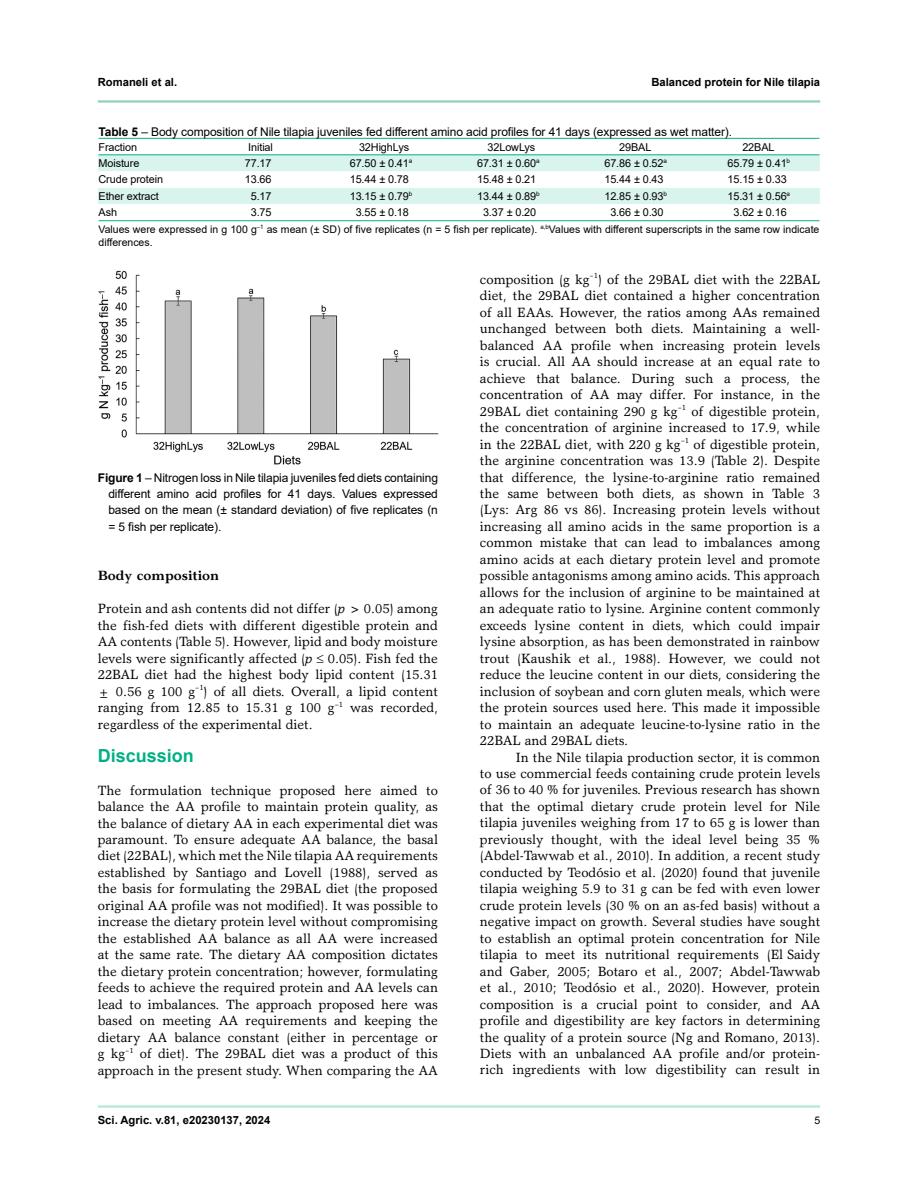
<style>
.page{position:relative;width:918px;height:1188px;background:#fff}
.page>*{position:absolute;margin:0;border:0;box-sizing:border-box;transform-origin:0 0}
.t1{font:700 18px "Arial";color:#00b085}
.t2{font:13.5px/16.5px "Garth Graphic";color:#000;text-align:justify}
.t3{font:700 13.5px "Garth Graphic";color:#000}
.t4{font:12px/16.5px "Arial";letter-spacing:-.01em;color:#000;text-align:justify}
.t5{font:700 11.25px "Arial";color:#000}
.t6{font:10.8px "Arial";letter-spacing:-.01em;color:#000}
.t7{font:10.5px/12.6px "Arial";color:#000}
.s1{font-weight:700}
.s2{font-style:italic}
</style>
<div class="page">
<hr style="left:98px;top:1105px;width:722px;height:3px;background:#b3e7db">
<hr style="left:98px;top:100px;width:722px;height:3px;background:#92d2bb">
<svg style="left:98px;top:137px;width:722px;height:85px"></svg>
<svg style="left:98px;top:155px;width:722px;height:66px"></svg>
<hr style="left:99px;top:138px;width:103px;height:1px;background:#00b085">
<hr style="left:202px;top:138px;width:117px;height:1px;background:#00b085">
<hr style="left:319px;top:138px;width:127px;height:1px;background:#00b085">
<hr style="left:446px;top:138px;width:128px;height:1px;background:#00b085">
<hr style="left:574px;top:138px;width:123px;height:1px;background:#00b085">
<hr style="left:697px;top:138px;width:122px;height:1px;background:#00b085">
<hr style="left:99px;top:154px;width:103px;height:1px;background:#00b085">
<hr style="left:202px;top:154px;width:117px;height:1px;background:#00b085">
<hr style="left:319px;top:154px;width:127px;height:1px;background:#00b085">
<hr style="left:446px;top:154px;width:128px;height:1px;background:#00b085">
<hr style="left:574px;top:154px;width:123px;height:1px;background:#00b085">
<hr style="left:697px;top:154px;width:122px;height:1px;background:#00b085">
<hr style="left:99px;top:220px;width:103px;height:1px;background:#00b085">
<hr style="left:202px;top:220px;width:117px;height:1px;background:#00b085">
<hr style="left:319px;top:220px;width:127px;height:1px;background:#00b085">
<hr style="left:446px;top:220px;width:128px;height:1px;background:#00b085">
<hr style="left:574px;top:220px;width:123px;height:1px;background:#00b085">
<hr style="left:697px;top:220px;width:122px;height:1px;background:#00b085">
<img style="left:98px;top:270px;width:340px;height:195px">
<p class="t5" style="left:98px;top:74px;width:81px">Romaneli et al.</p>
<p class="t5" style="left:651px;top:74px;width:170px">Balanced protein for Nile tilapia</p>
<p class="t4" style="left:99px;top:123px;width:635px"><span class="s1">Table 5</span> – Body composition of Nile tilapia juveniles fed different amino acid profiles for 41 days (expressed as wet matter).</p>
<p class="t6" style="left:99px;top:139px;width:40px">Fraction</p>
<p class="t6" style="left:248px;top:139px;width:26px">Initial</p>
<p class="t6" style="left:359px;top:139px;width:52px">32HighLys</p>
<p class="t6" style="left:488px;top:139px;width:49px">32LowLys</p>
<p class="t6" style="left:619px;top:139px;width:34px">29BAL</p>
<p class="t6" style="left:742px;top:139px;width:34px">22BAL</p>
<p class="t6" style="left:99px;top:156px;width:42px">Moisture</p>
<p class="t6" style="left:245px;top:156px;width:28px">77.17</p>
<p class="t6" style="left:350px;top:156px;width:64px">67.50 ± 0.41<sup>a</sup></p>
<p class="t6" style="left:477px;top:156px;width:64px">67.31 ± 0.60<sup>a</sup></p>
<p class="t6" style="left:604px;top:156px;width:64px">67.86 ± 0.52<sup>a</sup></p>
<p class="t6" style="left:728px;top:156px;width:64px">65.79 ± 0.41<sup>b</sup></p>
<p class="t6" style="left:99px;top:172px;width:66px">Crude protein</p>
<p class="t6" style="left:245px;top:172px;width:28px">13.66</p>
<p class="t6" style="left:350px;top:172px;width:61px">15.44 ± 0.78</p>
<p class="t6" style="left:477px;top:172px;width:61px">15.48 ± 0.21</p>
<p class="t6" style="left:604px;top:172px;width:61px">15.44 ± 0.43</p>
<p class="t6" style="left:728px;top:172px;width:61px">15.15 ± 0.33</p>
<p class="t6" style="left:99px;top:189px;width:62px">Ether extract</p>
<p class="t6" style="left:251px;top:189px;width:22px">5.17</p>
<p class="t6" style="left:350px;top:189px;width:64px">13.15 ± 0.79<sup>b</sup></p>
<p class="t6" style="left:477px;top:189px;width:64px">13.44 ± 0.89<sup>b</sup></p>
<p class="t6" style="left:604px;top:189px;width:64px">12.85 ± 0.93<sup>b</sup></p>
<p class="t6" style="left:728px;top:189px;width:64px">15.31 ± 0.56<sup>a</sup></p>
<p class="t6" style="left:99px;top:205px;width:20px">Ash</p>
<p class="t6" style="left:251px;top:205px;width:22px">3.75</p>
<p class="t6" style="left:356px;top:205px;width:55px">3.55 ± 0.18</p>
<p class="t6" style="left:483px;top:205px;width:55px">3.37 ± 0.20</p>
<p class="t6" style="left:610px;top:205px;width:55px">3.66 ± 0.30</p>
<p class="t6" style="left:733px;top:205px;width:55px">3.62 ± 0.16</p>
<p class="t7" style="left:99px;top:223px;width:722px">Values were expressed in g 100 g<sup>–1</sup> as mean (± SD) of five replicates (n = 5 fish per replicate). <sup>a,b</sup>Values with different superscripts in the same row indicate differences.</p>
<p class="t4" style="left:108px;top:469px;width:331px;text-indent:-11px"><span class="s1">Figure 1</span> – Nitrogen loss in Nile tilapia juveniles fed diets containing different amino acid profiles for 41 days. Values expressed based on the mean (± standard deviation) of five replicates (n = 5 fish per replicate).</p>
<p class="t3" style="left:98px;top:568px;width:123px">Body composition</p>
<p class="t2" style="left:98px;top:600px;width:342px">Protein and ash contents did not differ (<span class="s2">p &gt;</span> 0.05) among the fish-fed diets with different digestible protein and AA contents (Table 5). However, lipid and body moisture levels were significantly affected (<span class="s2">p</span> ≤ 0.05). Fish fed the 22BAL diet had the highest body lipid content (15.31 ± 0.56 g 100 g<sup>–1</sup>) of all diets. Overall, a lipid content ranging from 12.85 to 15.31 g 100 g<sup>–1</sup> was recorded, regardless of the experimental diet.</p>
<h1 class="t1" style="left:98px;top:743px;width:98px">Discussion</h1>
<p class="t2" style="left:98px;top:782px;width:342px">The formulation technique proposed here aimed to balance the AA profile to maintain protein quality, as the balance of dietary AA in each experimental diet was paramount. To ensure adequate AA balance, the basal diet (22BAL), which met the Nile tilapia AA requirements established by Santiago and Lovell (1988), served as the basis for formulating the 29BAL diet (the proposed original AA profile was not modified). It was possible to increase the dietary protein level without compromising the established AA balance as all AA were increased at the same rate. The dietary AA composition dictates the dietary protein concentration; however, formulating feeds to achieve the required protein and AA levels can lead to imbalances. The approach proposed here was based on meeting AA requirements and keeping the dietary AA balance constant (either in percentage or g kg<sup>–1</sup> of diet). The 29BAL diet was a product of this approach in the present study. When comparing the AA</p>
<p class="t5" style="left:98px;top:1112px;width:174px">Sci. Agric. v.81, e20230137, 2024</p>
<p class="t2" style="left:480px;top:271px;width:342px">composition (g kg<sup>–1</sup>) of the 29BAL diet with the 22BAL diet, the 29BAL diet contained a higher concentration of all EAAs. However, the ratios among AAs remained unchanged between both diets. Maintaining a well&shy;balanced AA profile when increasing protein levels is crucial. All AA should increase at an equal rate to achieve that balance. During such a process, the concentration of AA may differ. For instance, in the 29BAL diet containing 290 g kg<sup>–1</sup> of digestible protein, the concentration of arginine increased to 17.9, while in the 22BAL diet, with 220 g kg<sup>–1</sup> of digestible protein, the arginine concentration was 13.9 (Table 2). Despite that difference, the lysine-to-arginine ratio remained the same between both diets, as shown in Table 3 (Lys: Arg 86 vs 86). Increasing protein levels without increasing all amino acids in the same proportion is a common mistake that can lead to imbalances among amino acids at each dietary protein level and promote possible antagonisms among amino acids. This approach allows for the inclusion of arginine to be maintained at an adequate ratio to lysine. Arginine content commonly exceeds lysine content in diets, which could impair lysine absorption, as has been demonstrated in rainbow trout (Kaushik et al., 1988). However, we could not reduce the leucine content in our diets, considering the inclusion of soybean and corn gluten meals, which were the protein sources used here. This made it impossible to maintain an adequate leucine-to-lysine ratio in the 22BAL and 29BAL diets.</p>
<p class="t2" style="left:480px;top:749px;width:342px;text-indent:36px">In the Nile tilapia production sector, it is common to use commercial feeds containing crude protein levels of 36 to 40 % for juveniles. Previous research has shown that the optimal dietary crude protein level for Nile tilapia juveniles weighing from 17 to 65 g is lower than previously thought, with the ideal level being 35 % (Abdel-Tawwab et al., 2010). In addition, a recent study conducted by Teodósio et al. (2020) found that juvenile tilapia weighing 5.9 to 31 g can be fed with even lower crude protein levels (30 % on an as-fed basis) without a negative impact on growth. Several studies have sought to establish an optimal protein concentration for Nile tilapia to meet its nutritional requirements (El‐Saidy and Gaber, 2005; Botaro et al., 2007; Abdel-Tawwab et al., 2010; Teodósio et al., 2020). However, protein composition is a crucial point to consider, and AA profile and digestibility are key factors in determining the quality of a protein source (Ng and Romano, 2013).<br>Diets with an unbalanced AA profile and/or protein&shy;rich ingredients with low digestibility can result in</p>
<p class="t7" style="left:814px;top:1114px;width:7px">5</p>
</div>
